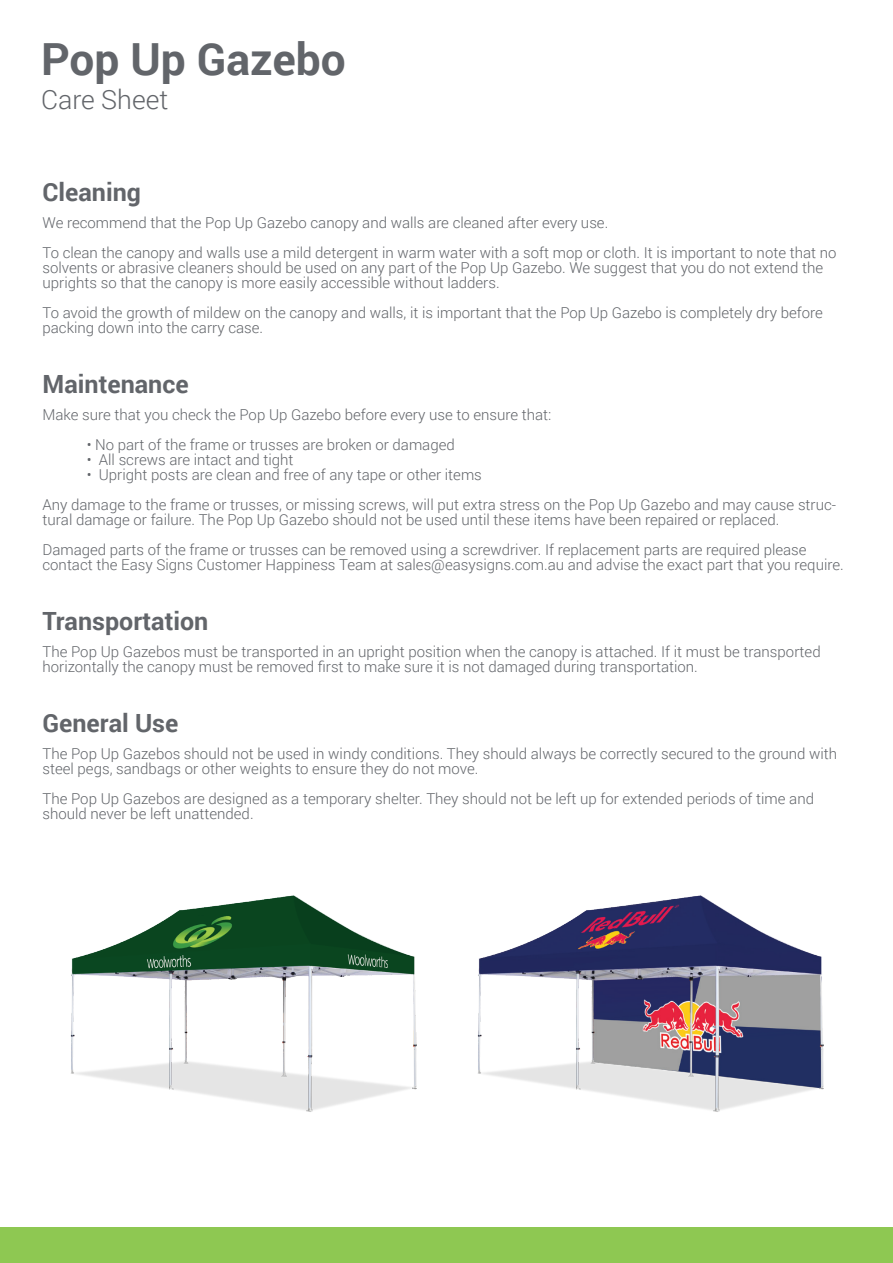
<style>
.page{position:relative;width:893px;height:1263px;background:#fff}
.page>*{position:absolute;margin:0;border:0;box-sizing:border-box;transform-origin:0 0}
.t1{font:700 44.25px "Roboto";color:#62656a}
.t2{font:300 26.55px "Roboto";color:#62656a}
.t3{font:700 25.05px "Roboto";color:#62656a}
.t4{font:300 15px/15px "Roboto";color:#62656a}
</style>
<div class="page">
<div style="left:0;top:1227px;width:893px;height:36px;background:#8ec852"></div>
<img style="left:477px;top:895px;width:347px;height:217px">
<img style="left:70px;top:895px;width:347px;height:217px">
<h1 class="t1" style="left:41px;top:28px;width:306px">Pop Up Gazebo</h1>
<h2 class="t2" style="left:41px;top:81px;width:129px">Care Sheet</h2>
<h3 class="t3" style="left:43px;top:175px;width:100px">Cleaning</h3>
<p class="t4" style="left:43px;top:208px;width:795px;line-height:29.5px">We recommend that the Pop Up Gazebo canopy and walls are cleaned after every use.<br>To clean the canopy and walls use a mild detergent in warm water with a soft mop or cloth. It is important to note that no</p>
<p class="t4" style="left:43px;top:259px;width:782px">solvents or abrasive cleaners should be used on any part of the Pop Up Gazebo. We suggest that you do not extend the uprights so that the canopy is more easily accessible without ladders.</p>
<p class="t4" style="left:43px;top:304px;width:782px">To avoid the growth of mildew on the canopy and walls, it is important that the Pop Up Gazebo is completely dry before packing down into the carry case.</p>
<h3 class="t3" style="left:43px;top:366px;width:148px">Maintenance</h3>
<p class="t4" style="left:43px;top:406px;width:510px">Make sure that you check the Pop Up Gazebo before every use to ensure that:</p>
<p class="t4" style="left:87px;top:436px;width:370px">• No part of the frame or trusses are broken or damaged</p>
<p class="t4" style="left:87px;top:451px;width:208px">• All screws are intact and tight</p>
<p class="t4" style="left:43px;top:459px;width:795px;line-height:30px;text-indent:44px">• Upright posts are clean and free of any tape or other items<br>Any damage to the frame or trusses, or missing screws, will put extra stress on the Pop Up Gazebo and may cause struc-</p>
<p class="t4" style="left:43px;top:504px;width:765px;line-height:30px">tural damage or failure. The Pop Up Gazebo should not be used until these items have been repaired or replaced.<br>Damaged parts of the frame or trusses can be removed using a screwdriver. If replacement parts are required please</p>
<p class="t4" style="left:43px;top:556px;width:803px">contact the Easy Signs Customer Happiness Team at sales@easysigns.com.au and advise the exact part that you require.</p>
<h3 class="t3" style="left:43px;top:603px;width:167px">Transportation</h3>
<p class="t4" style="left:43px;top:643px;width:780px">The Pop Up Gazebos must be transported in an upright position when the canopy is attached. If it must be transported horizontally the canopy must be removed first to make sure it is not damaged during transportation.</p>
<h3 class="t3" style="left:43px;top:705px;width:137px">General Use</h3>
<p class="t4" style="left:43px;top:745px;width:796px">The Pop Up Gazebos should not be used in windy conditions. They should always be correctly secured to the ground with steel pegs, sandbags or other weights to ensure they do not move.</p>
<p class="t4" style="left:43px;top:790px;width:773px">The Pop Up Gazebos are designed as a temporary shelter. They should not be left up for extended periods of time and should never be left unattended.</p>
</div>
